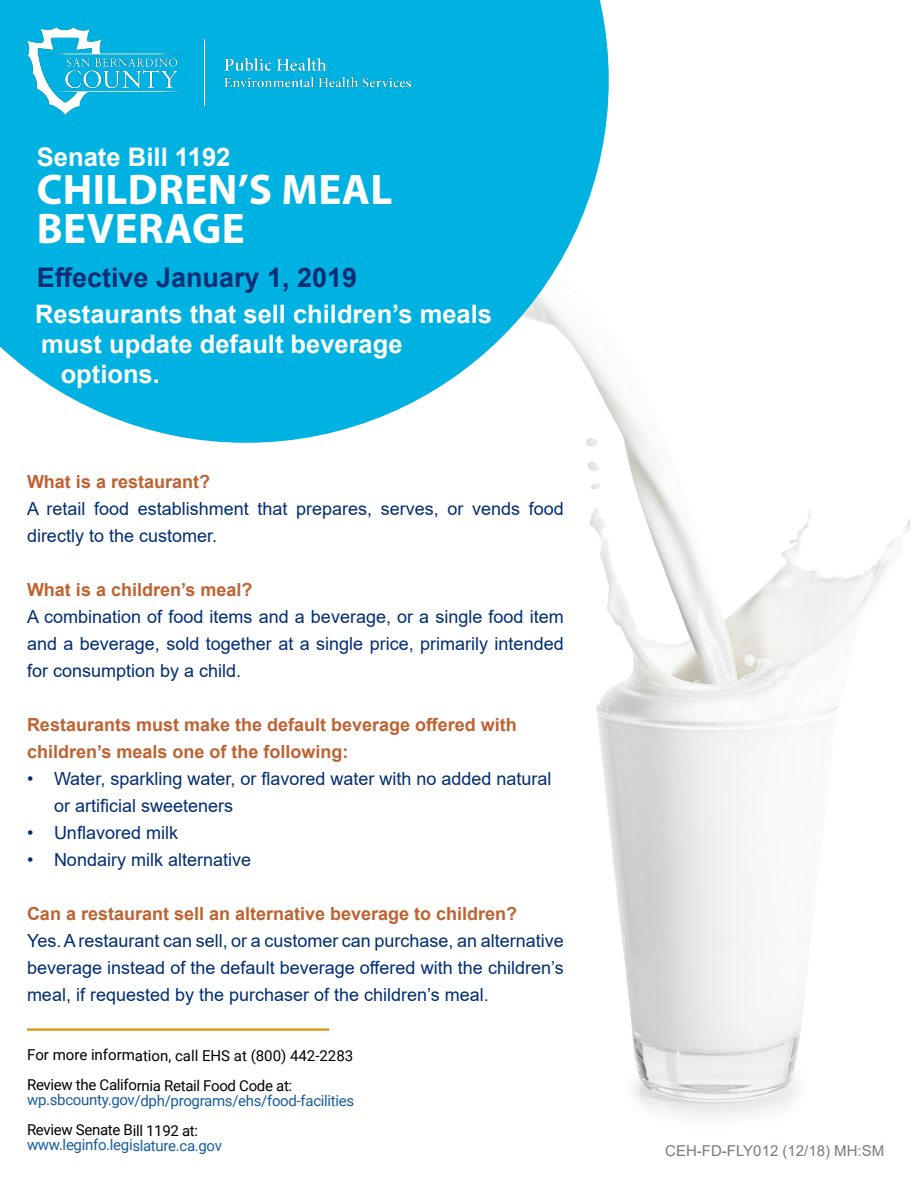
<style>
.page{position:relative;width:918px;height:1188px;background:#fff}
.page>*{position:absolute;margin:0;border:0;box-sizing:border-box;transform-origin:0 0}
.t1{font:700 43.05px/39.3px "Myriad Pro";letter-spacing:.01em;color:#fff}
.t2{font:700 27px "Arial";color:#002d73}
.t3{font:700 25.65px "Arial";color:#fff}
.t4{font:700 25.5px "Arial";color:#fff}
.t5{font:18px/27px "Arial";color:#002d73}
.t6{font:700 18px/27px "Arial";color:#bf6232}
.t7{font:15px "Roboto";letter-spacing:-.025em;color:#175d9e}
.t8{font:15px "Roboto";letter-spacing:-.025em;color:#000}
.t9{font:15px "Roboto";letter-spacing:-.005em;color:#000}
.t10{font:15px "Arial";color:#817876}
</style>
<div class="page">
<img style="left:587px;top:383px;width:322px;height:733px">
<svg style="left:0;top:0;width:609px;height:443px;background:#26bde6"></svg>
<img style="left:27px;top:27px;width:384px;height:87px">
<hr style="left:27px;top:1028px;width:302px;height:3px;background:#d3940a">
<p class="t3" style="left:37px;top:138px;width:195px">Senate Bill 1192</p>
<p class="t1" style="left:37px;top:168px;width:357px">CHILDREN’S MEAL<br>BEVERAGE</p>
<p class="t2" style="left:37px;top:258px;width:322px">Effective January 1, 2019</p>
<p class="t4" style="left:35px;top:296px;width:458px">Restaurants that sell children’s meals</p>
<p class="t4" style="left:41px;top:326px;width:363px">must update default beverage</p>
<p class="t4" style="left:61px;top:356px;width:101px">options.</p>
<p class="t6" style="left:27px;top:468px;width:185px">What is a restaurant?</p>
<p class="t5" style="left:27px;top:495px;width:538px">A retail food establishment that prepares, serves, or vends food directly to the customer.</p>
<p class="t6" style="left:27px;top:576px;width:227px">What is a children’s meal?</p>
<p class="t5" style="left:27px;top:603px;width:538px;text-align:justify">A combination of food items and a beverage, or a single food item and a beverage, sold together at a single price, primarily intended for consumption by a child.</p>
<p class="t6" style="left:27px;top:711px;width:491px">Restaurants must make the default beverage offered with children’s meals one of the following:</p>
<p class="t5" style="left:54px;top:765px;width:499px;text-indent:-27px">• Water, sparkling water, or flavored water with no added natural or artificial sweeteners</p>
<p class="t5" style="left:27px;top:819px;width:153px">• Unflavored milk</p>
<p class="t5" style="left:27px;top:846px;width:226px">• Nondairy milk alternative</p>
<p class="t6" style="left:27px;top:900px;width:492px">Can a restaurant sell an alternative beverage to children?</p>
<p class="t5" style="left:27px;top:927px;width:538px;text-align:justify">Yes. A restaurant can sell, or a customer can purchase, an alternative beverage instead of the default beverage offered with the children’s meal, if requested by the purchaser of the children’s meal.</p>
<p class="t9" style="left:27px;top:1045px;width:328px">For more information, call EHS at (800) 442-2283</p>
<p class="t8" style="left:27px;top:1075px;width:267px">Review the California Retail Food Code at:</p>
<p class="t7" style="left:27px;top:1090px;width:329px">wp.sbcounty.gov/dph/programs/ehs/food-facilities</p>
<p class="t8" style="left:27px;top:1120px;width:173px">Review Senate Bill 1192 at:</p>
<p class="t7" style="left:27px;top:1135px;width:197px">www.leginfo.legislature.ca.gov</p>
<p class="t10" style="left:665px;top:1140px;width:220px">CEH-FD-FLY012 (12/18) MH:SM</p>
</div>
